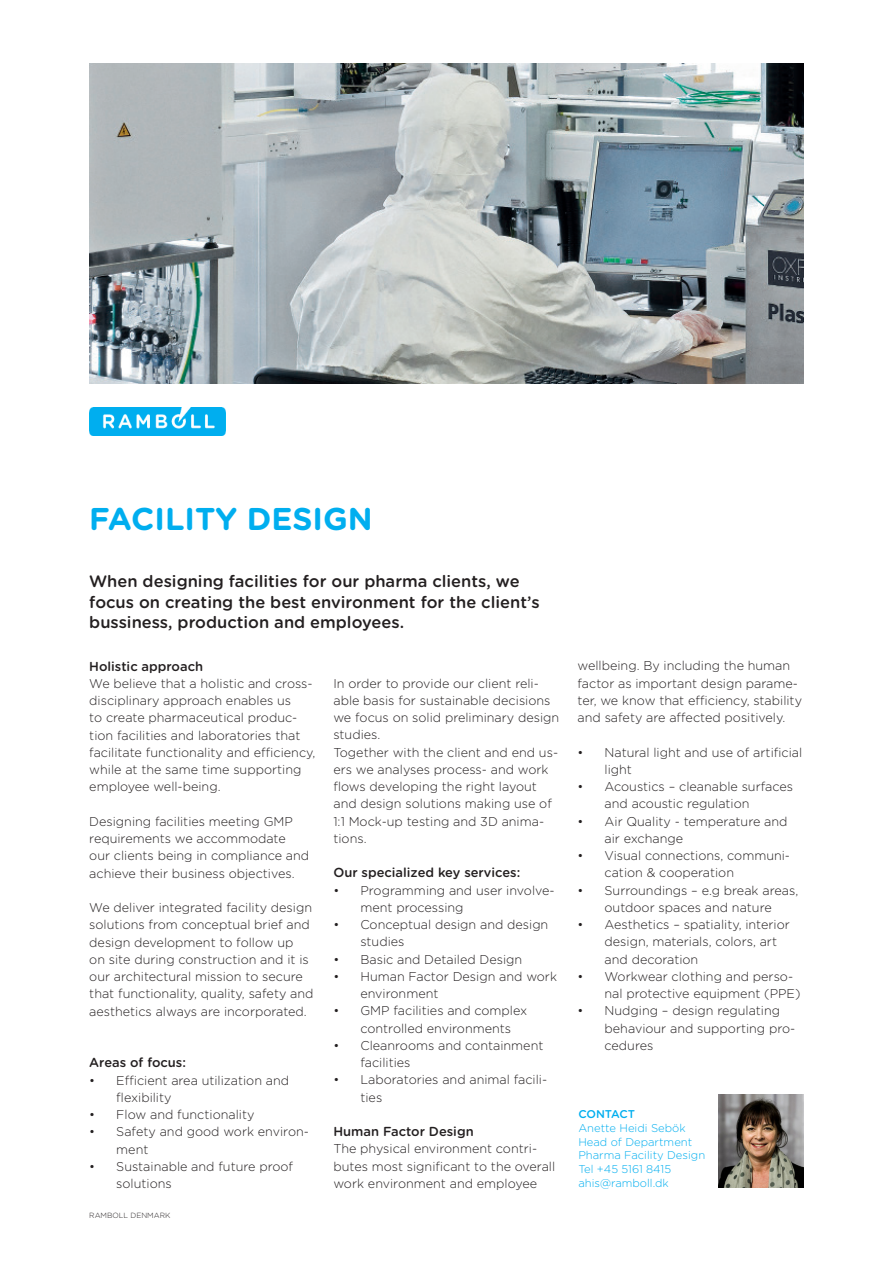
<style>
.page{position:relative;width:893px;height:1263px;background:#fff}
.page>*{position:absolute;margin:0;border:0;box-sizing:border-box;transform-origin:0 0}
.Heading{font:700 31.5px "Gotham Rounded";color:#00aeef}
.Pull_quote{font:500 16.5px/20.7px "Gotham Rounded";color:#231f20}
.t1{font:500 13.05px "Gotham Rounded";color:#231f20}
.t2{font:300 12.75px/17.2px "Gotham Rounded";color:#231f20}
.t3{font:300 11.25px "Gotham Rounded";color:#00aeef}
.Caption_heading{font:500 11.25px "Gotham Rounded";letter-spacing:-.01em;color:#00aeef}
.t4{font:300 7.5px "Gotham Rounded";color:#231f20}
</style>
<div class="page">
<img style="left:89px;top:408px;width:136px;height:28px">
<img style="left:719px;top:1094px;width:85px;height:93px">
<img style="left:89px;top:64px;width:715px;height:319px">
<p class="Heading" style="left:89px;top:496px;width:285px">FACILITY DESIGN</p>
<p class="Pull_quote" style="left:89px;top:570px;width:452px">When designing facilities for our pharma clients, we focus on creating the best environment for the client’s bussiness, production and employees.</p>
<p class="t1" style="left:89px;top:657px;width:115px">Holistic approach</p>
<p class="t2" style="left:89px;top:674px;width:228px">We believe that a holistic and cross&shy;disciplinary approach enables us<br>to create pharmaceutical produc&shy;tion facilities and laboratories that facilitate functionality and efficiency, while at the same time supporting employee well-being.</p>
<p class="t2" style="left:89px;top:812px;width:221px">Designing facilities meeting GMP requirements we accommodate our clients being in compliance and achieve their business objectives.</p>
<p class="t2" style="left:89px;top:898px;width:226px">We deliver integrated facility design solutions from conceptual brief and design development to follow up<br>on site during construction and it is our architectural mission to secure that functionality, quality, safety and aesthetics always are incorporated.</p>
<p class="t2" style="left:333px;top:674px;width:227px">In order to provide our client reli&shy;able basis for sustainable decisions we focus on solid preliminary design studies.</p>
<p class="t2" style="left:333px;top:743px;width:226px">Together with the client and end us&shy;ers we analyses process- and work flows developing the right layout and design solutions making use of<br>1:1 Mock-up testing and 3D anima&shy;tions.</p>
<p class="t1" style="left:333px;top:863px;width:188px">Our specialized key services:</p>
<p class="t2" style="left:360px;top:881px;width:196px;text-indent:-27px">• Programming and user involve&shy;ment processing</p>
<p class="t2" style="left:360px;top:915px;width:189px;text-indent:-27px">• Conceptual design and design studies</p>
<p class="t2" style="left:333px;top:950px;width:190px">• Basic and Detailed Design</p>
<p class="t2" style="left:360px;top:967px;width:198px;text-indent:-27px">• Human Factor Design and work environment</p>
<p class="t2" style="left:360px;top:1002px;width:168px;text-indent:-27px">• GMP facilities and complex controlled environments</p>
<p class="t2" style="left:360px;top:1036px;width:185px;text-indent:-27px">• Cleanrooms and containment facilities</p>
<p class="t2" style="left:360px;top:1071px;width:188px;text-indent:-27px">• Laboratories and animal facili&shy;ties</p>
<p class="t1" style="left:333px;top:1122px;width:142px">Human Factor Design</p>
<p class="t2" style="left:333px;top:1140px;width:223px">The physical environment contri&shy;butes most significant to the overall work environment and employee</p>
<p class="t1" style="left:89px;top:1053px;width:98px">Areas of focus:</p>
<p class="t2" style="left:116px;top:1071px;width:174px;text-indent:-27px">• Efficient area utilization and flexibility</p>
<p class="t2" style="left:89px;top:1105px;width:167px">• Flow and functionality</p>
<p class="t2" style="left:116px;top:1123px;width:194px;text-indent:-27px">• Safety and good work environ&shy;ment</p>
<p class="t2" style="left:116px;top:1157px;width:178px;text-indent:-27px">• Sustainable and future proof solutions</p>
<p class="t4" style="left:89px;top:1210px;width:83px">RAMBOLL DENMARK</p>
<p class="t2" style="left:578px;top:657px;width:226px">wellbeing. By including the human factor as important design parame&shy;ter, we know that efficiency, stability and safety are affected positively.</p>
<p class="t2" style="left:605px;top:743px;width:199px;text-indent:-27px">• Natural light and use of artificial light</p>
<p class="t2" style="left:605px;top:777px;width:190px;text-indent:-27px">• Acoustics – cleanable surfaces and acoustic regulation</p>
<p class="t2" style="left:605px;top:812px;width:184px;text-indent:-27px">• Air Quality - temperature and air exchange</p>
<p class="t2" style="left:605px;top:846px;width:187px;text-indent:-27px">• Visual connections, communi&shy;cation &amp; cooperation</p>
<p class="t2" style="left:578px;top:881px;width:222px;text-align:center">• Surroundings – e.g break areas, outdoor spaces and nature</p>
<p class="t2" style="left:605px;top:915px;width:187px;text-indent:-27px">• Aesthetics – spatiality, interior design, materials, colors, art and decoration</p>
<p class="t2" style="left:605px;top:967px;width:197px;text-indent:-27px">• Workwear clothing and perso&shy;nal protective equipment (PPE)</p>
<p class="t2" style="left:605px;top:1002px;width:192px;text-indent:-27px">• Nudging – design regulating behaviour and supporting pro&shy;cedures</p>
<p class="Caption_heading" style="left:578px;top:1106px;width:58px">CONTACT</p>
<p class="t3" style="left:578px;top:1120px;width:109px">Anette Heidi Sebök</p>
<p class="t3" style="left:578px;top:1134px;width:115px">Head of Department</p>
<p class="t3" style="left:578px;top:1148px;width:128px">Pharma Facility Design</p>
<p class="t3" style="left:578px;top:1162px;width:94px">Tel +45 5161 8415</p>
<p class="t3" style="left:578px;top:1175px;width:92px">ahis@ramboll.dk</p>
</div>
